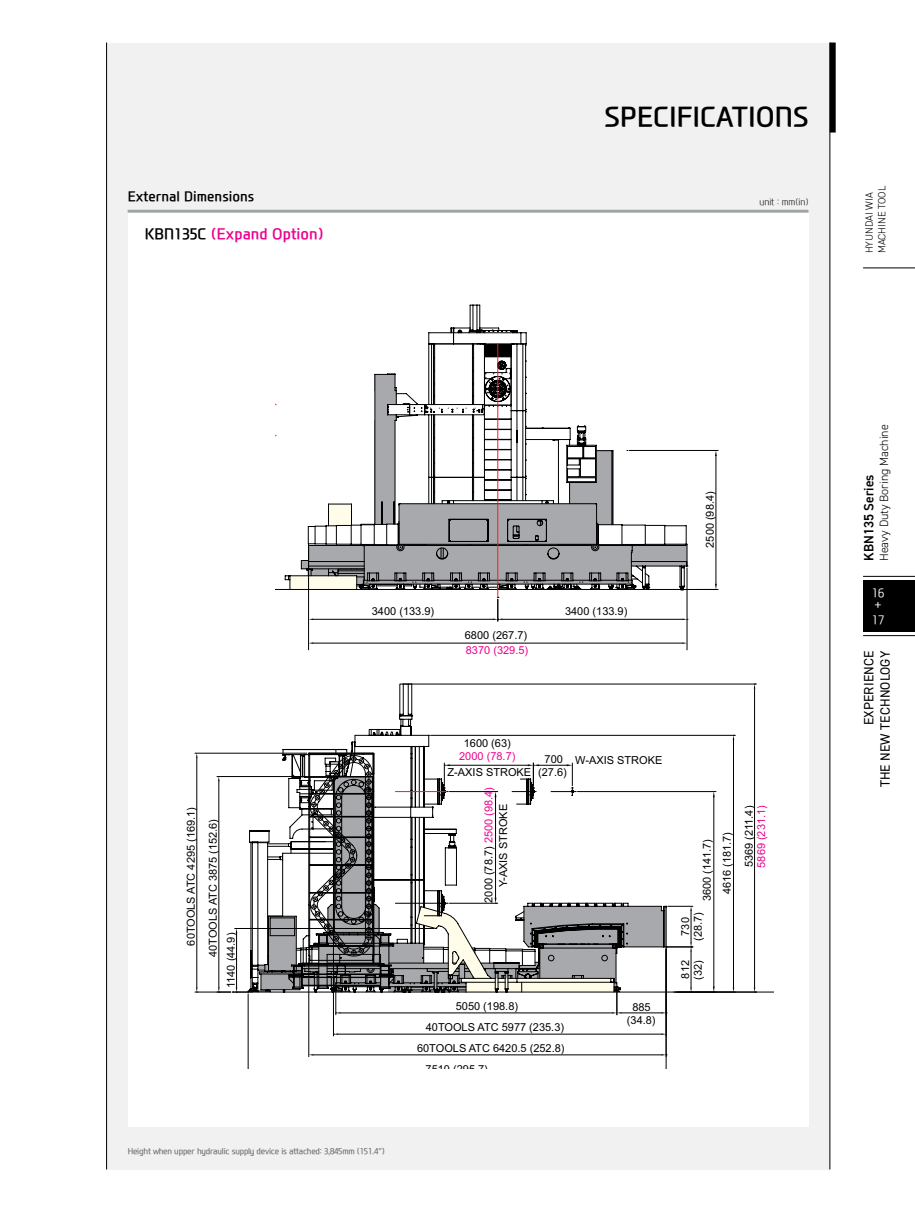
<style>
.page{position:relative;width:915px;height:1212px;background:#fff}
.page>*{position:absolute;margin:0;border:0;box-sizing:border-box;transform-origin:0 0}
.t1{font:700 27px "Modern H";color:#000}
.t2{font:700 15px "Modern H";color:#ec008c}
.t3{font:13.5px/16.2px "DIN2014";letter-spacing:.01em;color:#000;text-align:right}
.t4{font:700 13.5px "Modern H";color:#000}
.t5{font:600 13.5px "DIN2014";color:#000}
.t6{font:300 12px "DIN2014";color:#000}
.t7{font:300 12px/12px "Modern H";color:#fff}
.t8{font:10.95px/22px "Arial";color:#000;text-align:center}
.t9{font:10.95px "Arial";color:#ec008c}
.t10{font:300 10.5px/12.6px "DIN2014";color:#000}
.t11{font:300 9px "Modern H Eco";color:#000}
.t12{font:500 8.25px "Modern H";letter-spacing:-.025em;color:#6d6e71}
.s1{color:#000}
.s2{color:#ec008c}
</style>
<div class="page">
<div style="left:106px;top:43px;width:723px;height:1126px;background:#f1f1f1"></div>
<div style="left:128px;top:210px;width:680px;height:917px;background:#fff"></div>
<hr style="left:128px;top:210px;width:680px;height:3px;background:#9fa4a6">
<svg style="left:416px;top:733px;width:340px;height:60px"></svg>
<hr style="left:195px;top:753px;width:112px;height:1px;background:#000">
<hr style="left:195px;top:992px;width:36px;height:1px;background:#000">
<hr style="left:196px;top:758px;width:1px;height:229px;background:#000">
<svg style="left:196px;top:987px;width:2px;height:6px"></svg>
<hr style="left:333px;top:934px;width:1px;height:102px;background:#000">
<hr style="left:338px;top:1034px;width:323px;height:1px;background:#000">
<hr style="left:308px;top:958px;width:1px;height:99px;background:#000">
<hr style="left:313px;top:1054px;width:348px;height:1px;background:#000">
<hr style="left:248px;top:994px;width:1px;height:74px;background:#000">
<hr style="left:665px;top:949px;width:1px;height:119px;background:#000">
<hr style="left:253px;top:1076px;width:408px;height:1px;background:#000">
<hr style="left:430px;top:735px;width:305px;height:1px;background:#000">
<hr style="left:733px;top:740px;width:1px;height:247px;background:#000">
<hr style="left:677px;top:992px;width:79px;height:1px;background:#000">
<hr style="left:403px;top:684px;width:353px;height:1px;background:#000">
<hr style="left:754px;top:689px;width:1px;height:298px;background:#000">
<svg style="left:753px;top:747px;width:20px;height:245px"></svg>
<svg style="left:217px;top:749px;width:498px;height:266px"></svg>
<svg style="left:354px;top:684px;width:75px;height:52px"></svg>
<svg style="left:450px;top:305px;width:50px;height:25px"></svg>
<hr style="left:308px;top:547px;width:1px;height:103px;background:#000">
<hr style="left:686px;top:568px;width:1px;height:82px;background:#000">
<hr style="left:313px;top:643px;width:369px;height:1px;background:#000">
<hr style="left:629px;top:450px;width:89px;height:1px;background:#000">
<hr style="left:715px;top:456px;width:1px;height:128px;background:#000">
<svg style="left:285px;top:330px;width:402px;height:291px"></svg>
<svg style="left:694px;top:584px;width:24px;height:6px"></svg>
<div style="left:829px;top:43px;width:6px;height:90px;background:#000"></div>
<hr style="left:829px;top:43px;width:1px;height:1126px;background:#000">
<hr style="left:106px;top:43px;width:1px;height:1126px;background:#000">
<div style="left:862px;top:580px;width:52px;height:51px;background:#000"></div>
<hr style="left:862px;top:635px;width:52px;height:1px;background:#000">
<hr style="left:862px;top:576px;width:52px;height:1px;background:#000">
<hr style="left:862px;top:268px;width:52px;height:1px;background:#000">
<h1 class="t1" style="left:604px;top:98px;width:206px">SPECIFICATIONS</h1>
<p class="t4" style="left:128px;top:187px;width:128px">External Dimensions</p>
<p class="t11" style="left:759px;top:196px;width:51px">unit : mm(in)</p>
<h2 class="t2" style="left:145px;top:223px;width:180px"><span class="s1">KBN135C</span> (Expand Option)</h2>
<p class="t10" style="left:862px;top:253px;width:69px;rotate:-90deg">HYUNDAI WIA<br>MACHINE TOOL</p>
<p class="t8" style="left:372px;top:600px;width:64px">3400 (133.9)</p>
<p class="t8" style="left:565px;top:600px;width:64px">3400 (133.9)</p>
<p class="t8" style="left:464px;top:624px;width:64px">6800 (267.7)</p>
<p class="t9" style="left:465px;top:643px;width:64px">8370 (329.5)</p>
<p class="t8" style="left:698px;top:548px;width:58px;rotate:-90deg">2500 (98.4)</p>
<p class="t8" style="left:180px;top:957px;width:151px;text-align:left;text-indent:12px;rotate:-90deg">60TOOLS ATC 4295 (169.1)<br>40TOOLS ATC 3875 (152.6)</p>
<p class="t8" style="left:220px;top:988px;width:57px;rotate:-90deg">1140 (44.9)</p>
<p class="t12" style="left:128px;top:1145px;width:259px">Height when upper hydraulic supply device is attached: 3,845mm (151.4″)</p>
<p class="t8" style="left:463px;top:732px;width:49px">1600 (63)</p>
<p class="t9" style="left:459px;top:749px;width:58px">2000 (78.7)</p>
<p class="t8" style="left:447px;top:761px;width:85px">Z-AXIS STROKE</p>
<p class="t8" style="left:481px;top:903px;width:117px;line-height:14.9px;rotate:-90deg">2000 (78.7) <span class="s2">2500 (98.4)<br></span>Y-AXIS STROKE</p>
<p class="t8" style="left:544px;top:749px;width:119px">700 W-AXIS STROKE</p>
<p class="t8" style="left:538px;top:761px;width:30px">(27.6)</p>
<p class="t8" style="left:455px;top:995px;width:64px">5050 (198.8)</p>
<p class="t8" style="left:425px;top:1017px;width:140px">40TOOLS ATC 5977 (235.3)</p>
<p class="t8" style="left:417px;top:1037px;width:149px">60TOOLS ATC 6420.5 (252.8)</p>
<p class="t8" style="left:425px;top:1058px;width:64px">7510 (295.7)</p>
<p class="t8" style="left:626px;top:1001px;width:30px;line-height:12.9px">885 (34.8)</p>
<p class="t8" style="left:695px;top:901px;width:64px;rotate:-90deg">3600 (141.7)</p>
<p class="t8" style="left:687px;top:980px;width:69px;rotate:-90deg">(32) (28.7)</p>
<p class="t8" style="left:674px;top:936px;width:20px;rotate:-90deg">730</p>
<p class="t8" style="left:674px;top:978px;width:20px;rotate:-90deg">812</p>
<p class="t8" style="left:715px;top:894px;width:64px;rotate:-90deg">4616 (181.7)</p>
<p class="t8" style="left:737px;top:867px;width:63px;rotate:-90deg">5369 (211.4)</p>
<p class="t9" style="left:753px;top:868px;width:64px;rotate:-90deg">5869 (231.1)</p>
<p class="t6" style="left:876px;top:561px;width:138px;rotate:-90deg">Heavy Duty Boring Machine</p>
<p class="t5" style="left:859px;top:561px;width:88px;rotate:-90deg">KBN135 Series</p>
<p class="t7" style="left:871px;top:586px;width:14px">16 +</p>
<p class="t7" style="left:871px;top:613px;width:14px">17</p>
<p class="t3" style="left:860px;top:787px;width:138px;rotate:-90deg">EXPERIENCE<br>THE NEW TECHNOLOGY</p>
</div>
